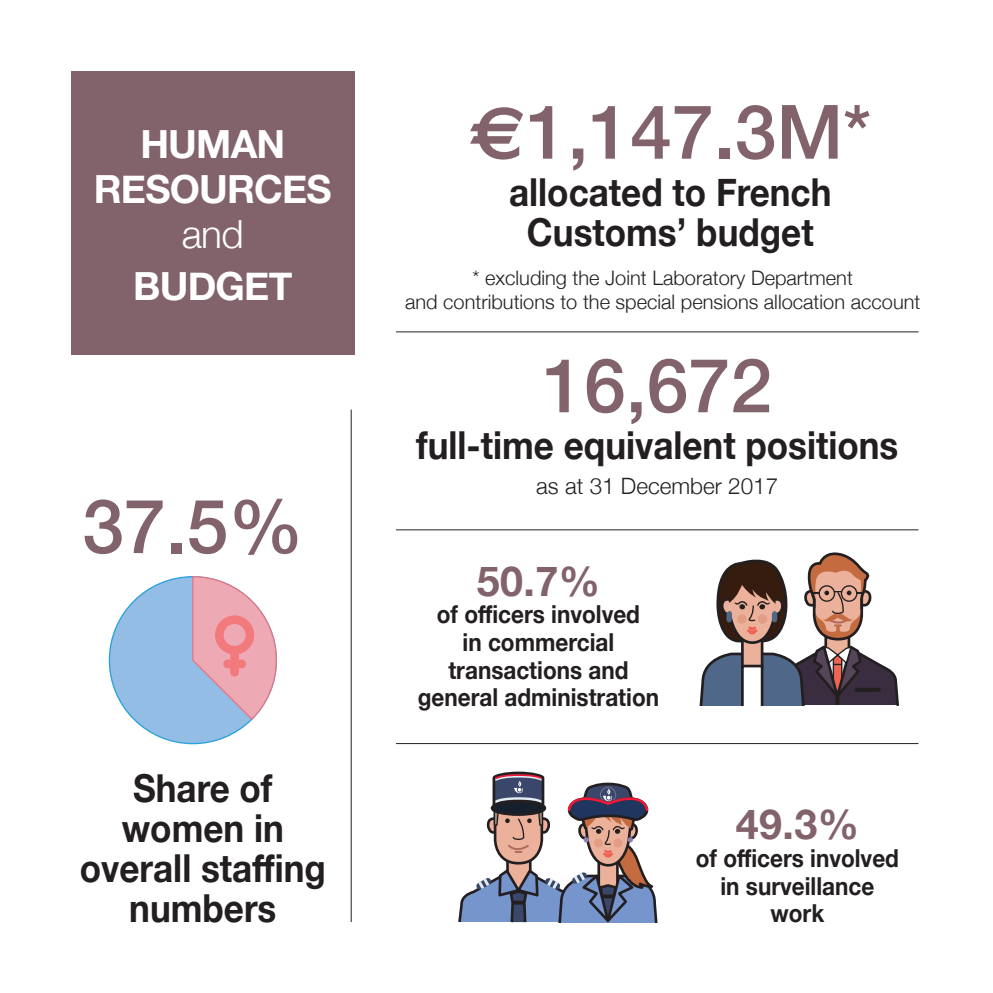
<style>
.page{position:relative;width:993px;height:993px;background:#fff}
.page>*{position:absolute;margin:0;border:0;box-sizing:border-box;transform-origin:0 0}
.t1{font:500 75px "Helvetica Neue";color:#83636b}
.t2{font:700 41.25px "Helvetica Neue";color:#83636b}
.t3{font:700 38.75px/45px "Helvetica Neue";letter-spacing:-.02em;color:#fff;text-align:center}
.t4{font:300 38.75px "Helvetica Neue";color:#fff}
.t5{font:700 38.5px/40px "Helvetica Neue";color:#231f20;text-align:center;scale:.91 1}
.t6{font:700 24.75px/27.5px "Helvetica Neue";color:#231f20;text-align:center;scale:.91 1}
.t7{font:300 22.5px "Helvetica Neue";color:#231f20}
.t8{font:300 20px/24px "Helvetica Neue";color:#231f20;text-align:center}
.s1{font-family:"Euro Sans";font-weight:700}
</style>
<div class="page">
<div style="left:71px;top:71px;width:283px;height:283px;background:#83636b"></div>
<div style="left:109px;top:576px;width:167px;height:167px;background:#93bde5;border-radius:50%"></div>
<svg style="left:191px;top:576px;width:86px;height:144px"></svg>
<hr style="left:350px;top:410px;width:1px;height:511px;background:#231f20">
<hr style="left:396px;top:331px;width:521px;height:1px;background:#231f20">
<svg style="left:699px;top:552px;width:200px;height:153px"></svg>
<svg style="left:458px;top:771px;width:200px;height:150px"></svg>
<hr style="left:396px;top:743px;width:521px;height:1px;background:#231f20">
<hr style="left:396px;top:529px;width:521px;height:1px;background:#231f20">
<h3 class="t3" style="left:94px;top:122px;width:239px">HUMAN<br>RESOURCES</h3>
<h3 class="t4" style="left:182px;top:203px;width:63px">and</h3>
<h3 class="t3" style="left:133px;top:264px;width:161px">BUDGET</h3>
<h1 class="t1" style="left:82px;top:466px;width:222px">37.5%</h1>
<h3 class="t5" style="left:80px;top:769px;width:272px">Share of women in overall staffing numbers</h3>
<h1 class="t1" style="left:469px;top:72px;width:402px"><span class="s1">€</span>1,147.3M*</h1>
<h3 class="t5" style="left:509px;top:173px;width:355px">allocated to French<br>Customs’ budget</h3>
<p class="t8" style="left:405px;top:265px;width:516px">* excluding the Joint Laboratory Department<br>and contributions to the special pensions allocation account</p>
<h1 class="t1" style="left:542px;top:325px;width:231px">16,672</h1>
<h3 class="t5" style="left:416px;top:426px;width:531px">full-time equivalent positions</h3>
<p class="t7" style="left:536px;top:468px;width:243px">as at 31 December 2017</p>
<h2 class="t2" style="left:476px;top:548px;width:125px">50.7%</h2>
<p class="t6" style="left:417px;top:601px;width:266px">of officers involved<br>in commercial transactions and general administration</p>
<h2 class="t2" style="left:735px;top:792px;width:125px">49.3%</h2>
<p class="t6" style="left:695px;top:844px;width:225px">of officers involved in surveillance work</p>
</div>
